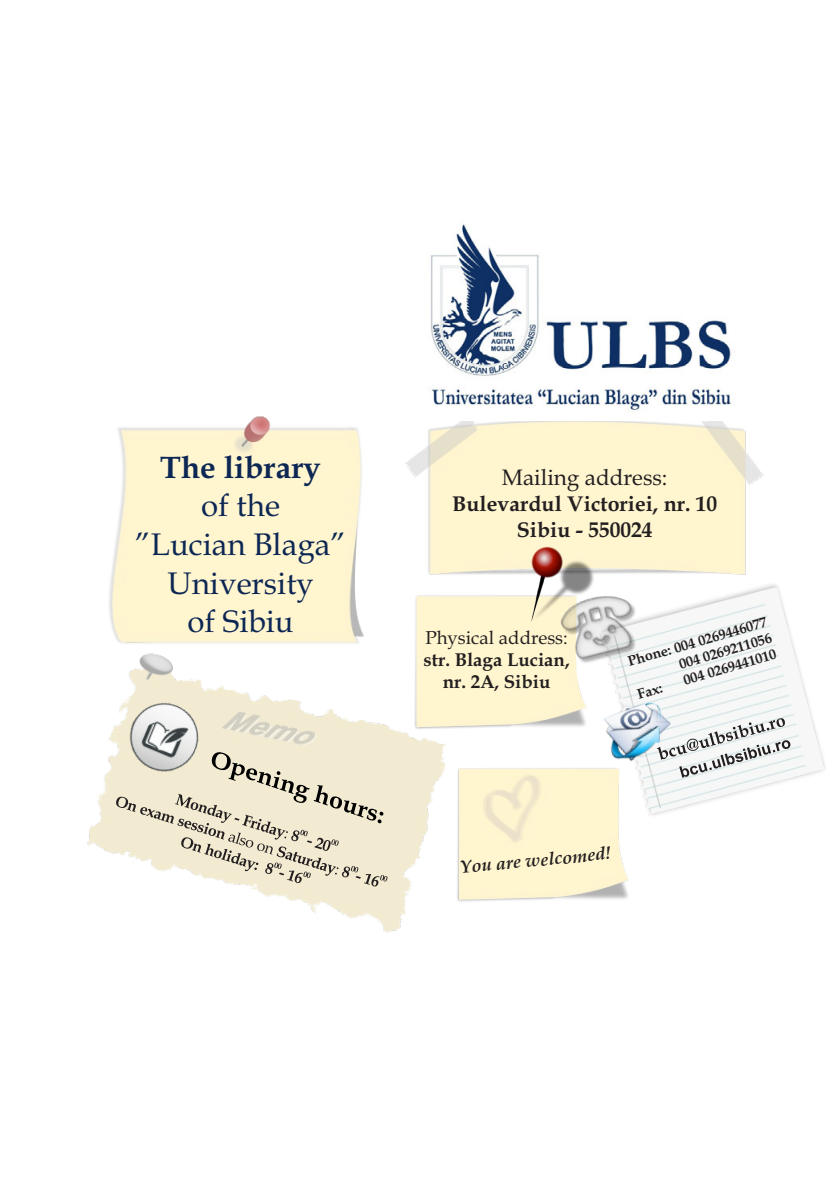
<style>
.page{position:relative;width:840px;height:1191px;background:#fff}
.page>*{position:absolute;margin:0;border:0;box-sizing:border-box;transform-origin:0 0}
.t1{font:31.2px/38.8px "Book Antiqua";color:#0d2754;text-align:center}
.t2{font:700 31.2px "Book Antiqua";color:#0d2754}
.t3{font:22.4px "Book Antiqua";color:#231f20}
.t4{font:700 21.4px/25.4px "Book Antiqua";color:#231f20;text-align:center}
.t5{font:700 18.6px/22.2px "Book Antiqua";color:#231f20;text-align:center}
.t6{font:18.6px "Book Antiqua";color:#231f20}
.t7{font:italic 700 18px "Book Antiqua";color:#231f20}
.t8{font:700 14.2px "Book Antiqua";color:#231f20}
</style>
<div class="page">
<img style="left:87px;top:416px;width:738px;height:517px">
<img style="left:547px;top:574px;width:103px;height:103px">
<img style="left:597px;top:693px;width:84px;height:76px">
<img style="left:528px;top:546px;width:69px;height:79px">
<img style="left:116px;top:690px;width:96px;height:62px">
<img style="left:414px;top:224px;width:333px;height:196px">
<svg style="left:656px;top:718px;width:134px;height:59px"></svg>
<svg style="left:116px;top:752px;width:271px;height:134px"></svg>
<h1 class="t2" style="left:160px;top:455px;width:162px">The library</h1>
<h1 class="t1" style="left:135px;top:489px;width:212px">of the<br>”Lucian Blaga”<br>University<br>of Sibiu</h1>
<h2 class="t3" style="left:501px;top:469px;width:167px">Mailing address:</h2>
<h3 class="t4" style="left:452px;top:494px;width:266px">Bulevardul Victoriei, nr. 10<br>Sibiu - 550024</h3>
<h3 class="t6" style="left:425px;top:630px;width:144px">Physical address:</h3>
<h3 class="t5" style="left:423px;top:650px;width:147px">str. Blaga Lucian, nr. 2A, Sibiu</h3>
<p class="t8" style="left:626px;top:656px;width:146px;rotate:-16deg">Phone: 004 0269446077</p>
<p class="t8" style="left:677px;top:659px;width:97px;rotate:-16deg">004 0269211056</p>
<p class="t8" style="left:681px;top:675px;width:97px;rotate:-16deg">004 0269441010</p>
<p class="t8" style="left:635px;top:689px;width:27px;rotate:-16deg">Fax:</p>
<p class="t7" style="left:459px;top:859px;width:152px;rotate:-5deg">You are welcomed!</p>
</div>
